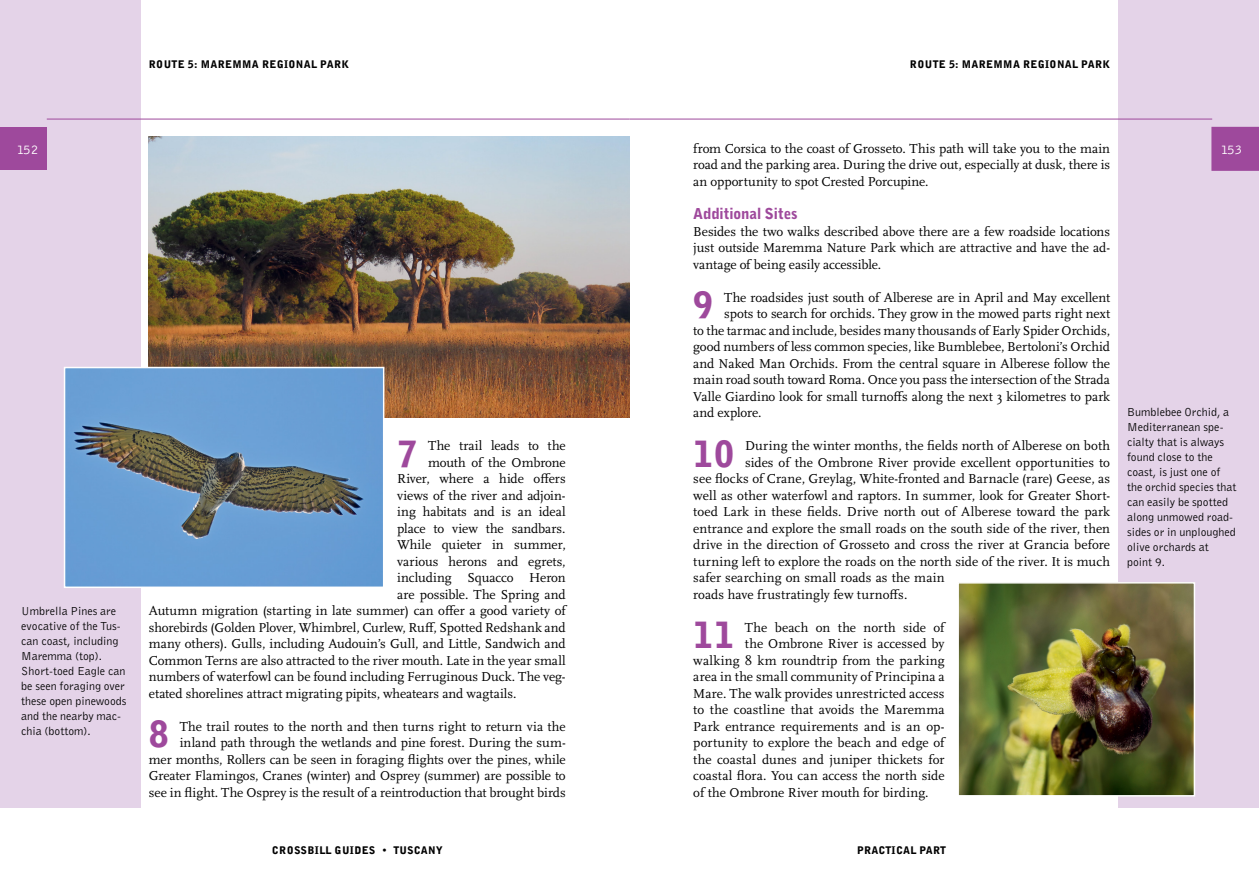
<style>
.page{position:relative;width:1259px;height:893px;background:#fff}
.page>*{position:absolute;margin:0;border:0;box-sizing:border-box;transform-origin:0 0}
.t1{font:900 36px "Bell Gothic";color:#9e499c}
.t2{font:900 15px "Bell Gothic";letter-spacing:-.005em;color:#9e499c}
.t3{font:13.5px/16.5px "Scala Pro";color:#000;text-align:justify}
.t4{font:13.5px "Bell Gothic";letter-spacing:-.035em;color:#fff}
.t5{font:12px/15px "Bell Gothic";color:#000}
.t6{font:900 10.5px "Bell Gothic";letter-spacing:.035em;color:#000}
.t7{font:900 10.5px "Bell Gothic";letter-spacing:.01em;color:#000}
</style>
<div class="page">
<div style="left:1118px;top:0;width:141px;height:808px;background:#e4d3e8"></div>
<div style="left:0;top:0;width:140px;height:808px;background:#e4d3e8"></div>
<hr style="left:47px;top:119px;width:582px;height:1px;background:#9e499c">
<hr style="left:629px;top:119px;width:583px;height:1px;background:#9e499c">
<svg style="left:1211px;top:127px;width:48px;height:44px"></svg>
<div style="left:0;top:128px;width:47px;height:42px;background:#9e499c"></div>
<div style="left:1220px;top:128px;width:39px;height:42px;background:#9e499c"></div>
<img style="left:149px;top:137px;width:480px;height:280px">
<img style="left:67px;top:370px;width:314px;height:215px">
<div style="left:64px;top:367px;width:320px;height:221px;border:2px solid #fff"></div>
<img style="left:960px;top:585px;width:232px;height:208px">
<div style="left:957px;top:582px;width:238px;height:214px;border:2px solid #fff"></div>
<p class="t6" style="left:149px;top:57px;width:202px">ROUTE 5: MAREMMA REGIONAL PARK</p>
<p class="t6" style="left:910px;top:57px;width:202px">ROUTE 5: MAREMMA REGIONAL PARK</p>
<p class="t3" style="left:693px;top:140px;width:418px">from Corsica to the coast of Grosseto. This path will take you to the main road and the parking area. During the drive out, especially at dusk, there is an opportunity to spot Crested Porcupine.</p>
<p class="t2" style="left:693px;top:204px;width:106px">Additional Sites</p>
<p class="t3" style="left:693px;top:223px;width:418px">Besides the two walks described above there are a few roadside locations just outside Maremma Nature Park which are attractive and have the ad&shy;vantage of being easily accessible.</p>
<h1 class="t1" style="left:693px;top:282px;width:22px">9</h1>
<p class="t3" style="left:724px;top:289px;width:387px">The roadsides just south of Alberese are in April and May excellent</p>
<p class="t4" style="left:17px;top:140px;width:23px">152</p>
<p class="t4" style="left:1220px;top:140px;width:23px">153</p>
<p class="t3" style="left:724px;top:305px;width:387px">spots to search for orchids. They grow in the mowed parts right next</p>
<p class="t3" style="left:693px;top:322px;width:418px">to the tarmac and include, besides many thousands of Early Spider Orchids,</p>
<p class="t3" style="left:693px;top:338px;width:418px">good numbers of less common species, like Bumblebee, Bertoloni’s Orchid</p>
<p class="t3" style="left:693px;top:355px;width:418px">and Naked Man Orchids. From the central square in Alberese follow the</p>
<p class="t3" style="left:693px;top:371px;width:418px">main road south toward Roma. Once you pass the intersection of the Strada</p>
<p class="t3" style="left:693px;top:388px;width:418px">Valle Giardino look for small turnoffs along the next 3 kilometres to park</p>
<p class="t3" style="left:693px;top:404px;width:70px">and explore.</p>
<h1 class="t1" style="left:693px;top:430px;width:42px">10</h1>
<p class="t3" style="left:745px;top:437px;width:367px">During the winter months, the fields north of Alberese on both</p>
<p class="t5" style="left:1127px;top:404px;width:111px">Bumblebee Orchid, a<br>Mediterranean spe&shy;cialty that is always found close to the coast, is just one of the orchid species that can easily be spotted along unmowed road&shy;sides or in unploughed olive orchards at point 9.</p>
<h1 class="t1" style="left:397px;top:430px;width:22px">7</h1>
<p class="t3" style="left:428px;top:437px;width:139px">The trail leads to the</p>
<p class="t3" style="left:428px;top:454px;width:139px">mouth of the Ombrone</p>
<p class="t3" style="left:397px;top:470px;width:170px">River, where a hide offers</p>
<p class="t3" style="left:397px;top:487px;width:170px">views of the river and adjoin-</p>
<p class="t3" style="left:397px;top:503px;width:170px">ing habitats and is an ideal</p>
<p class="t3" style="left:397px;top:520px;width:170px">place to view the sandbars.</p>
<p class="t3" style="left:397px;top:536px;width:170px">While quieter in summer,</p>
<p class="t3" style="left:397px;top:553px;width:170px">various herons and egrets,</p>
<p class="t3" style="left:397px;top:569px;width:170px">including Squacco Heron</p>
<p class="t3" style="left:397px;top:586px;width:170px">are possible. The Spring and</p>
<p class="t3" style="left:149px;top:602px;width:418px">Autumn migration (starting in late summer) can offer a good variety of</p>
<p class="t3" style="left:149px;top:619px;width:418px">shorebirds (Golden Plover, Whimbrel, Curlew, Ruff, Spotted Redshank and</p>
<p class="t3" style="left:149px;top:635px;width:418px">many others). Gulls, including Audouin’s Gull, and Little, Sandwich and</p>
<p class="t3" style="left:149px;top:652px;width:418px">Common Terns are also attracted to the river mouth. Late in the year small</p>
<p class="t3" style="left:149px;top:668px;width:418px">numbers of waterfowl can be found including Ferruginous Duck. The veg-</p>
<p class="t3" style="left:149px;top:685px;width:369px">etated shorelines attract migrating pipits, wheatears and wagtails.</p>
<h1 class="t1" style="left:149px;top:711px;width:22px">8</h1>
<p class="t3" style="left:745px;top:454px;width:367px">sides of the Ombrone River provide excellent opportunities to</p>
<p class="t3" style="left:693px;top:470px;width:418px">see flocks of Crane, Greylag, White-fronted and Barnacle (rare) Geese, as</p>
<p class="t3" style="left:693px;top:487px;width:418px">well as other waterfowl and raptors. In summer, look for Greater Short-</p>
<p class="t3" style="left:693px;top:503px;width:418px">toed Lark in these fields. Drive north out of Alberese toward the park</p>
<p class="t3" style="left:693px;top:520px;width:418px">entrance and explore the small roads on the south side of the river, then</p>
<p class="t3" style="left:693px;top:536px;width:418px">drive in the direction of Grosseto and cross the river at Grancia before</p>
<p class="t3" style="left:693px;top:553px;width:418px">turning left to explore the roads on the north side of the river. It is much</p>
<p class="t3" style="left:693px;top:569px;width:253px">safer searching on small roads as the main</p>
<p class="t3" style="left:693px;top:586px;width:216px">roads have frustratingly few turnoffs.</p>
<h1 class="t1" style="left:693px;top:612px;width:42px">11</h1>
<p class="t3" style="left:745px;top:619px;width:201px">The beach on the north side of</p>
<p class="t5" style="left:21px;top:603px;width:107px">Umbrella Pines are evocative of the Tus&shy;can coast, including<br>Maremma (top).<br>Short-toed Eagle can be seen foraging over these open pinewoods and the nearby mac&shy;chia (bottom).</p>
<p class="t3" style="left:745px;top:635px;width:201px">the Ombrone River is accessed by</p>
<p class="t3" style="left:693px;top:652px;width:253px">walking 8 km roundtrip from the parking</p>
<p class="t3" style="left:693px;top:668px;width:253px">area in the small community of Principina a</p>
<p class="t3" style="left:693px;top:685px;width:253px">Mare. The walk provides unrestricted access</p>
<p class="t3" style="left:693px;top:701px;width:253px">to the coastline that avoids the Maremma</p>
<p class="t3" style="left:693px;top:718px;width:253px">Park entrance requirements and is an op-</p>
<p class="t3" style="left:693px;top:734px;width:253px">portunity to explore the beach and edge of</p>
<p class="t3" style="left:693px;top:751px;width:253px">the coastal dunes and juniper thickets for</p>
<p class="t3" style="left:693px;top:767px;width:253px">coastal flora. You can access the north side</p>
<p class="t3" style="left:693px;top:784px;width:237px">of the Ombrone River mouth for birding.</p>
<p class="t3" style="left:149px;top:718px;width:418px;text-align:right">The trail routes to the north and then turns right to return via the inland path through the wetlands and pine forest. During the sum-<br>mer months, Rollers can be seen in foraging flights over the pines, while Greater Flamingos, Cranes (winter) and Osprey (summer) are possible to see in flight. The Osprey is the result of a reintroduction that brought birds</p>
<p class="t6" style="left:272px;top:844px;width:172px">CROSSBILL GUIDES • TUSCANY</p>
<p class="t7" style="left:857px;top:844px;width:90px">PRACTICAL PART</p>
</div>
